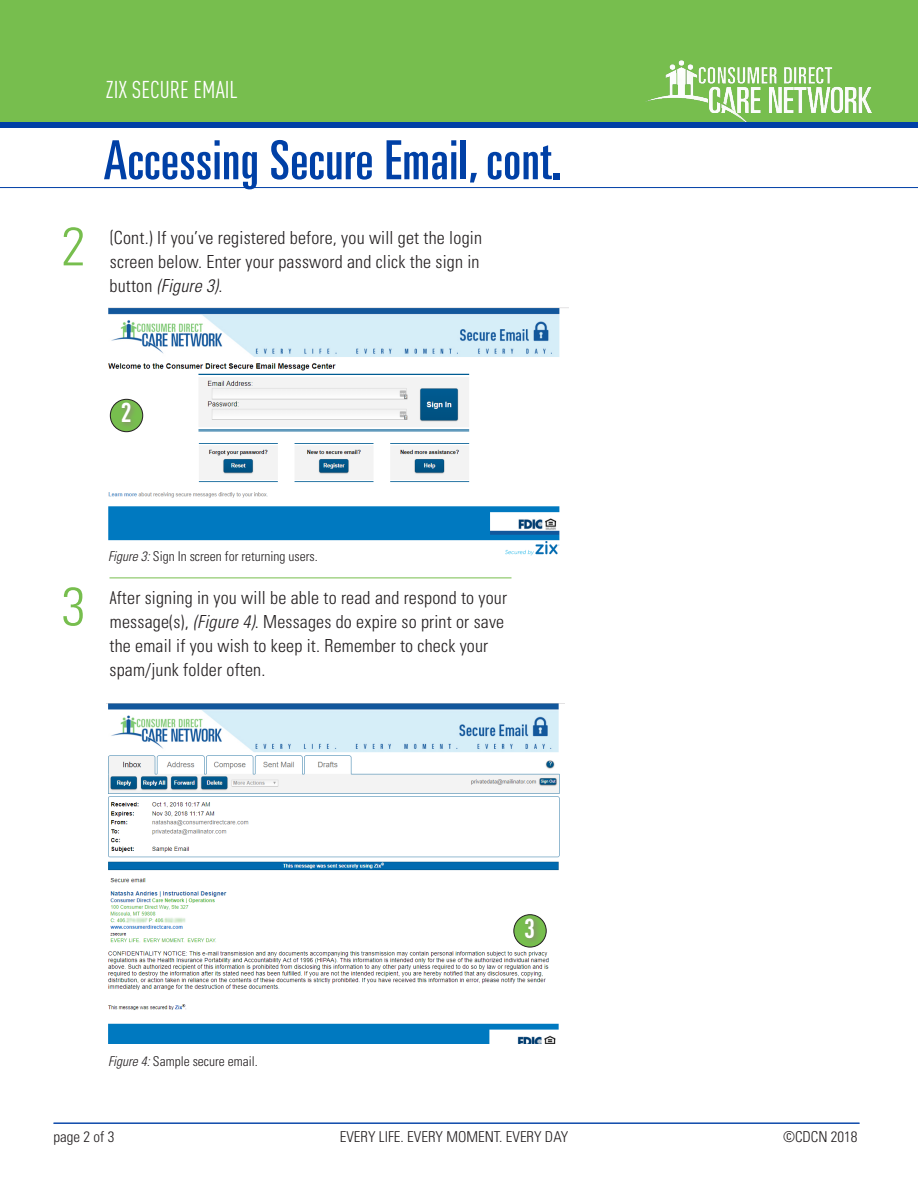
<style>
.page{position:relative;width:918px;height:1188px;background:#fff}
.page>*{position:absolute;margin:0;border:0;box-sizing:border-box;transform-origin:0 0}
.t1{font:ultra-condensed 54px "Univers";letter-spacing:.01em;color:#0040a6}
.First_Step{font:300 condensed 53.85px "Univers";color:#77be4e}
.Next_Step{font:300 condensed 53.85px "Univers";color:#77be4e}
.t2{font:700 27px "DIN Cond";color:#fff}
.t3{font:24px "DIN Cond";color:#fff}
.Next_Step-2{font:300 condensed 18px/24px "Univers";letter-spacing:.01em;color:#231f20}
.First_Step-2{font:300 condensed 18px/24px "Univers";letter-spacing:.01em;color:#231f20}
.t4{font:300 condensed 15px "Univers";color:#231f20}
.t5{font:300 condensed 13.5px "Univers";color:#231f20}
.s1{font-family:"DIN Cond";font-weight:400;font-stretch:normal}
.s2{font-style:italic}
</style>
<div class="page">
<div style="left:0;top:0;width:918px;height:122px;background:#77be4e"></div>
<img style="left:646px;top:60px;width:226px;height:62px">
<hr style="left:54px;top:1123px;width:805px;height:1px;background:#0040a6">
<hr style="left:110px;top:578px;width:402px;height:1px;background:#77be4e">
<img style="left:108px;top:307px;width:460px;height:249px">
<img style="left:106px;top:703px;width:458px;height:340px">
<div style="left:514px;top:915px;width:32px;height:32px;background:#77be4e;border-radius:50%"></div>
<div style="left:514px;top:914px;width:33px;height:33px;border:1px solid #231f20;border-radius:50%"></div>
<div style="left:522px;top:915px;width:19px;height:29px;background:#8f8279;opacity:.86"></div>
<svg style="left:110px;top:399px;width:33px;height:33px"></svg>
<div style="left:110px;top:399px;width:33px;height:33px;border:1px solid #231f20;border-radius:50%"></div>
<div style="left:119px;top:400px;width:18px;height:29px;background:#8f8279;opacity:.86"></div>
<div style="left:0;top:122px;width:918px;height:6px;background:#0040a6"></div>
<hr style="left:0;top:187px;width:918px;height:1px;background:#0040a6">
<h3 class="t3" style="left:106px;top:76px;width:133px">ZIX SECURE EMAIL</h3>
<h1 class="t1" style="left:103px;top:129px;width:460px">Accessing Secure Email, cont.</h1>
<p class="First_Step" style="left:62px;top:214px;width:25px">2</p>
<p class="First_Step-2" style="left:110px;top:225px;width:374px"><span class="s1">(</span>Cont.) If you’ve registered before, you will get the login screen below. Enter your password and click the sign in button <span class="s2">(Figure 3)</span>.</p>
<h3 class="t2" style="left:121px;top:396px;width:12px">2</h3>
<p class="t5" style="left:108px;top:548px;width:211px"><span class="s2">Figure 3:</span> Sign In screen for returning users.</p>
<p class="Next_Step" style="left:62px;top:574px;width:25px">3</p>
<p class="Next_Step-2" style="left:110px;top:585px;width:399px"><span class="s1">A</span>fter signing in you will be able to read and respond to your message(s), <span class="s2">(Figure 4)</span>. Messages do expire so print or save the email if you wish to keep it. Remember to check your spam/junk folder often.</p>
<p class="t5" style="left:108px;top:1054px;width:151px"><span class="s2">Figure 4:</span> Sample secure email.</p>
<h3 class="t2" style="left:524px;top:912px;width:12px">3</h3>
<p class="t4" style="left:54px;top:1128px;width:62px">page 2 of 3</p>
<p class="t4" style="left:340px;top:1128px;width:230px">EVERY LIFE. EVERY MOMENT. EVERY DAY</p>
<p class="t4" style="left:783px;top:1128px;width:76px">©CDCN 2018</p>
</div>
